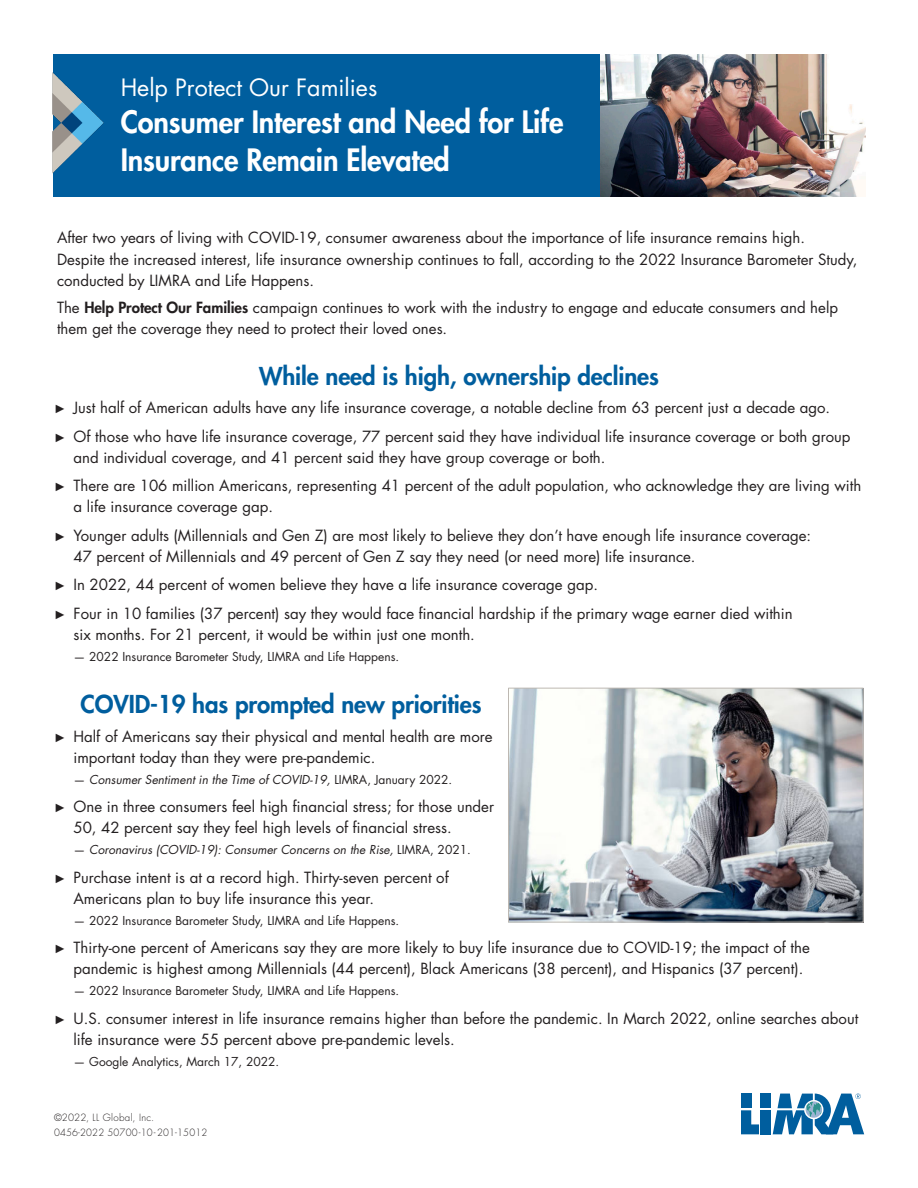
<style>
.page{position:relative;width:918px;height:1188px;background:#fff}
.page>*{position:absolute;margin:0;border:0;box-sizing:border-box;transform-origin:0 0}
.t1{font:800 30px/37.5px "Futura Std";letter-spacing:-.005em;color:#fff;scale:.96 1}
.Head_1{font:800 24px "Futura Std";letter-spacing:-.005em;color:#005e9e}
.t2{font:23.25px "Futura Std";color:#fff}
.Bullet{font:15px/21px "Futura Std";color:#231f20}
.Bullet-2{font:12px "Futura Std";color:#231f20}
.Bullet-3{font:italic 12px "Futura Std";color:#231f20}
.Body{font:300 9.75px "Futura Std";letter-spacing:.02em;color:#231f20}
.s1{font-weight:800}
.s2{font-family:"Arial";font-weight:700;font-size:12px}
.s3{font-style:normal}
</style>
<div class="page">
<div style="left:53px;top:54px;width:571px;height:142px;background:#005e9e"></div>
<svg style="left:741px;top:1110px;width:18px;height:24px"></svg>
<div style="left:741px;top:1094px;width:10px;height:14px;background:#005e9e"></div>
<div style="left:761px;top:1094px;width:10px;height:14px;background:#005e9e"></div>
<div style="left:761px;top:1110px;width:10px;height:24px;background:#005e9e"></div>
<svg style="left:773px;top:1094px;width:91px;height:40px"></svg>
<img style="left:600px;top:54px;width:266px;height:142px">
<img style="left:510px;top:690px;width:352px;height:230px">
<div style="left:508px;top:688px;width:356px;height:234px;border:1px solid #bdb8b2"></div>
<img style="left:52px;top:72px;width:52px;height:102px">
<p class="t2" style="left:121px;top:72px;width:258px">Help Protect Our Families</p>
<p class="t1" style="left:121px;top:103px;width:463px">Consumer Interest and Need for Life<br>Insurance Remain Elevated</p>
<p class="Bullet" style="left:57px;top:227px;width:802px;line-height:21.8px">After two years of living with COVID-19, consumer awareness about the importance of life insurance remains high.<br>Despite the increased interest, life insurance ownership continues to fall, according to the 2022 Insurance Barometer Study, conducted by LIMRA and Life Happens.</p>
<p class="Bullet" style="left:57px;top:296px;width:783px;line-height:21.8px">The <span class="s1">Help Protect Our Families</span> campaign continues to work with the industry to engage and educate consumers and help them get the coverage they need to protect their loved ones.</p>
<p class="Head_1" style="left:259px;top:361px;width:401px">While need is high, ownership declines</p>
<p class="Bullet" style="left:54px;top:397px;width:778px"><span class="s2">►</span> Just half of American adults have any life insurance coverage, a notable decline from 63 percent just a decade ago.</p>
<p class="Bullet" style="left:74px;top:426px;width:779px;text-indent:-20px"><span class="s2">►</span> Of those who have life insurance coverage, 77 percent said they have individual life insurance coverage or both group and individual coverage, and 41 percent said they have group coverage or both.</p>
<p class="Bullet" style="left:74px;top:475px;width:789px;text-indent:-20px"><span class="s2">►</span> There are 106 million Americans, representing 41 percent of the adult population, who acknowledge they are living with a life insurance coverage gap.</p>
<p class="Bullet" style="left:74px;top:525px;width:739px;text-indent:-20px"><span class="s2">►</span> Younger adults (Millennials and Gen Z) are most likely to believe they don’t have enough life insurance coverage:<br>47 percent of Millennials and 49 percent of Gen Z say they need (or need more) life insurance.</p>
<p class="Bullet" style="left:54px;top:574px;width:546px"><span class="s2">►</span> In 2022, 44 percent of women believe they have a life insurance coverage gap.</p>
<p class="Bullet" style="left:74px;top:603px;width:721px;text-indent:-20px"><span class="s2">►</span> Four in 10 families (37 percent) say they would face financial hardship if the primary wage earner died within six months. For 21 percent, it would be within just one month.</p>
<p class="Bullet-2" style="left:74px;top:649px;width:327px">— 2022 Insurance Barometer Study, LIMRA and Life Happens.</p>
<p class="Head_1" style="left:81px;top:689px;width:402px">COVID-19 has prompted new priorities</p>
<p class="Bullet" style="left:74px;top:726px;width:421px;text-indent:-20px"><span class="s2">►</span> Half of Americans say their physical and mental health are more important today than they were pre-pandemic.</p>
<p class="Bullet-3" style="left:74px;top:772px;width:380px"><span class="s3">—</span> Consumer Sentiment in the Time of COVID-19, <span class="s3">LIMRA, January 2022.</span></p>
<p class="Bullet" style="left:74px;top:796px;width:422px;text-indent:-20px"><span class="s2">►</span> One in three consumers feel high financial stress; for those under<br>50, 42 percent say they feel high levels of financial stress.</p>
<p class="Bullet-3" style="left:74px;top:842px;width:399px"><span class="s3">—</span> Coronavirus (COVID-19): Consumer Concerns on the Rise, <span class="s3">LIMRA, 2021.</span></p>
<p class="Bullet" style="left:74px;top:867px;width:377px;text-indent:-20px"><span class="s2">►</span> Purchase intent is at a record high. Thirty-seven percent of<br>Americans plan to buy life insurance this year.</p>
<p class="Bullet-2" style="left:74px;top:913px;width:327px">— 2022 Insurance Barometer Study, LIMRA and Life Happens.</p>
<p class="Bullet" style="left:74px;top:937px;width:738px;text-indent:-20px"><span class="s2">►</span> Thirty-one percent of Americans say they are more likely to buy life insurance due to COVID-19; the impact of the pandemic is highest among Millennials (44 percent), Black Americans (38 percent), and Hispanics (37 percent).</p>
<p class="Bullet-2" style="left:74px;top:983px;width:327px">— 2022 Insurance Barometer Study, LIMRA and Life Happens.</p>
<p class="Bullet" style="left:74px;top:1008px;width:786px;text-indent:-20px"><span class="s2">►</span> U.S. consumer interest in life insurance remains higher than before the pandemic. In March 2022, online searches about life insurance were 55 percent above pre-pandemic levels.</p>
<p class="Bullet-2" style="left:74px;top:1054px;width:207px">— Google Analytics, March 17, 2022.</p>
<p class="Body" style="left:54px;top:1111px;width:102px">©2022, LL Global, Inc.</p>
<p class="Body" style="left:54px;top:1126px;width:155px">0456-2022 50700-10-201-15012</p>
</div>
